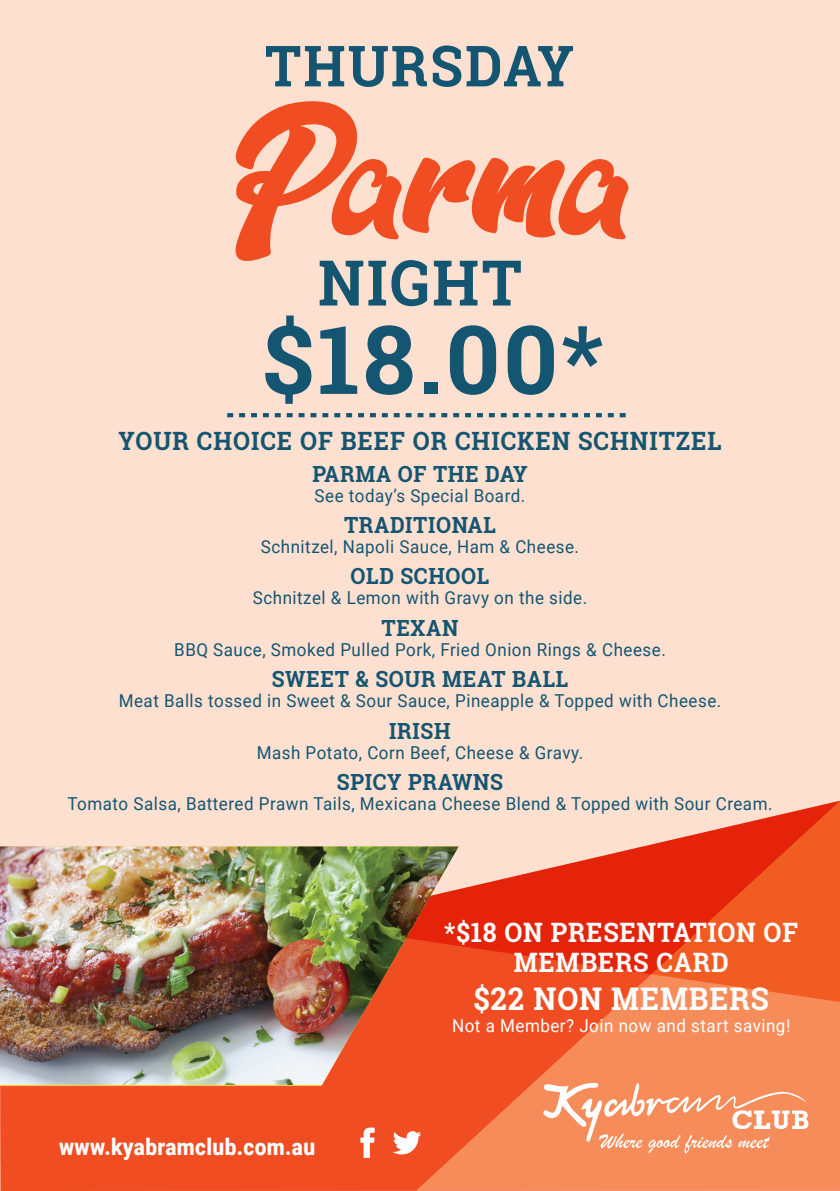
<style>
.page{position:relative;width:840px;height:1191px;background:#fff}
.page>*{position:absolute;margin:0;border:0;box-sizing:border-box;transform-origin:0 0}
.t1{font:160px "Dopestyle";color:#f04d22}
.t2{font:700 95px "Roboto Slab";color:#145571}
.t3{font:700 63px "Roboto Slab";letter-spacing:.04em;color:#145571;scale:.95 1}
.t4{font:700 56.8px "Roboto Slab";letter-spacing:.04em;color:#145571;scale:.95 1}
.t5{font:700 31.2px "Roboto Slab";letter-spacing:.03em;color:#fff;scale:.95 1}
.t6{font:700 26.8px/29.6px "Roboto Slab";letter-spacing:.03em;color:#fff;text-align:center;scale:.95 1}
.t7{font:700 25.2px "Roboto Slab";letter-spacing:.04em;color:#145571;scale:.95 1}
.t8{font:900 23px "Roboto";letter-spacing:.02em;color:#fff;scale:.9 1}
.t9{font:700 22.2px "Roboto Slab";letter-spacing:.03em;color:#145571;scale:.95 1}
.t10{font:17.8px "Roboto";letter-spacing:.03em;color:#145571;scale:.95 1}
.t11{font:17.8px "Roboto";letter-spacing:.03em;color:#fff;scale:.95 1}
</style>
<div class="page">
<div style="left:0;top:0;width:839px;height:1162px;background:#fde0d0"></div>
<div style="left:0;top:1086px;width:839px;height:105px;background:#f04d22"></div>
<svg style="left:416px;top:801px;width:423px;height:389px"></svg>
<svg style="left:542px;top:1082px;width:267px;height:71px"></svg>
<svg style="left:360px;top:1127px;width:14px;height:31px"></svg>
<svg style="left:392px;top:1131px;width:29px;height:23px"></svg>
<svg style="left:227px;top:413px;width:398px;height:4px"></svg>
<img style="left:0;top:846px;width:460px;height:239px">
<h3 class="t4" style="left:265px;top:27px;width:327px">THURSDAY</h3>
<h1 class="t1" style="left:209px;top:56px;width:422px">Parma</h1>
<h3 class="t3" style="left:318px;top:239px;width:216px">NIGHT</h3>
<h2 class="t2" style="left:262px;top:294px;width:342px">$18.00*</h2>
<h3 class="t7" style="left:118px;top:423px;width:636px">YOUR CHOICE OF BEEF OR CHICKEN SCHNITZEL</h3>
<p class="t9" style="left:312px;top:458px;width:228px">PARMA OF THE DAY</p>
<p class="t10" style="left:314px;top:483px;width:223px">See today’s Special Board.</p>
<p class="t9" style="left:344px;top:510px;width:161px">TRADITIONAL</p>
<p class="t10" style="left:261px;top:534px;width:336px">Schnitzel, Napoli Sauce, Ham &amp; Cheese.</p>
<p class="t9" style="left:350px;top:561px;width:147px">OLD SCHOOL</p>
<p class="t10" style="left:253px;top:585px;width:353px">Schnitzel &amp; Lemon with Gravy on the side.</p>
<p class="t9" style="left:381px;top:612px;width:82px">TEXAN</p>
<p class="t10" style="left:174px;top:637px;width:518px">BBQ Sauce, Smoked Pulled Pork, Fried Onion Rings &amp; Cheese.</p>
<p class="t9" style="left:271px;top:664px;width:313px">SWEET &amp; SOUR MEAT BALL</p>
<p class="t10" style="left:119px;top:688px;width:635px">Meat Balls tossed in Sweet &amp; Sour Sauce, Pineapple &amp; Topped with Cheese.</p>
<p class="t9" style="left:389px;top:715px;width:66px">IRISH</p>
<p class="t10" style="left:256px;top:740px;width:345px">Mash Potato, Corn Beef, Cheese &amp; Gravy.</p>
<p class="t9" style="left:336px;top:767px;width:176px">SPICY PRAWNS</p>
<p class="t10" style="left:67px;top:791px;width:743px">Tomato Salsa, Battered Prawn Tails, Mexicana Cheese Blend &amp; Topped with Sour Cream.</p>
<p class="t8" style="left:59px;top:1131px;width:286px">www.kyabramclub.com.au</p>
<h3 class="t6" style="left:444px;top:917px;width:374px">*$18 ON PRESENTATION OF<br>MEMBERS CARD</h3>
<h3 class="t5" style="left:473px;top:977px;width:312px">$22 NON MEMBERS</h3>
<p class="t11" style="left:452px;top:1012px;width:357px">Not a Member? Join now and start saving!</p>
</div>
